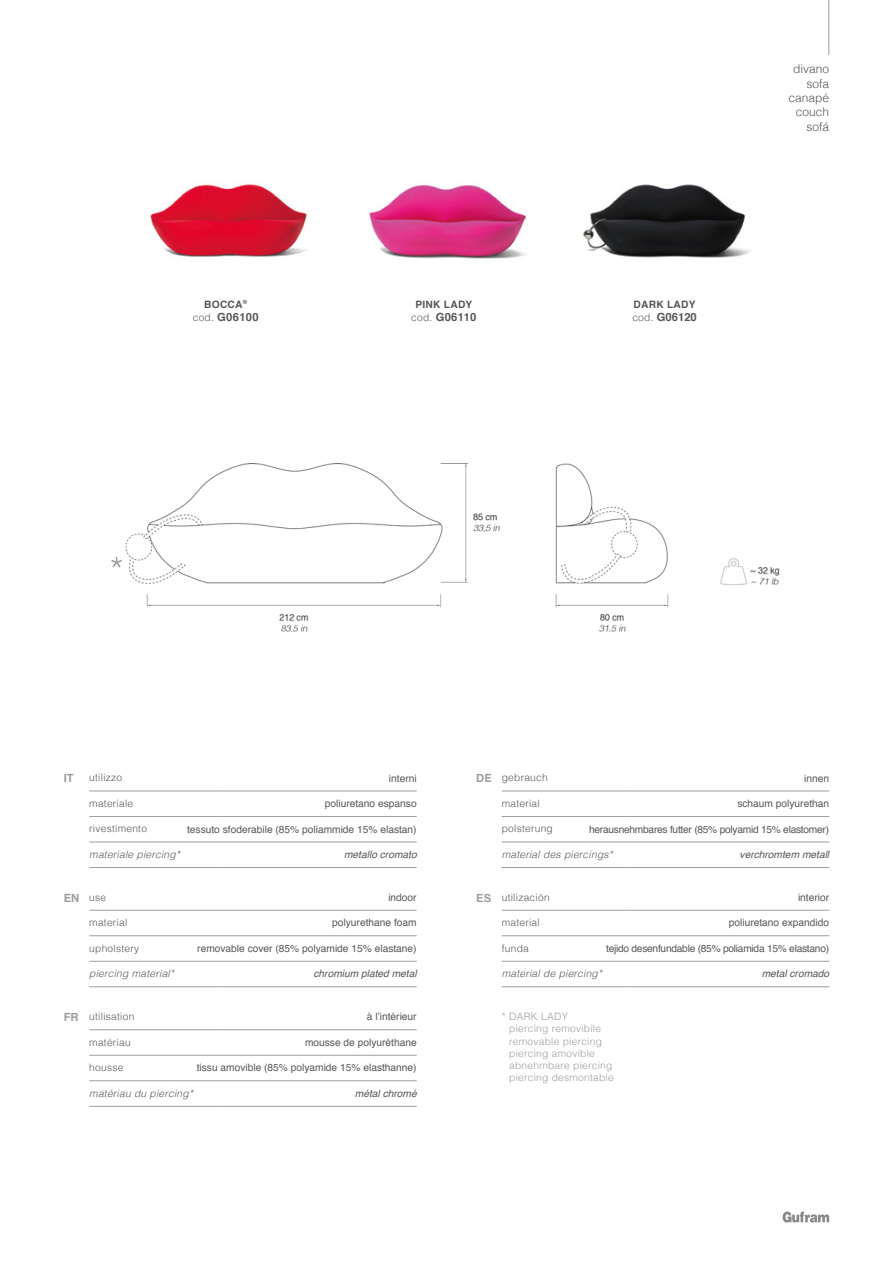
<style>
.page{position:relative;width:893px;height:1263px;background:#fff}
.page>*{position:absolute;margin:0;border:0;box-sizing:border-box;transform-origin:0 0}
.t1{font:300 12px/14.4px "Helvetica";color:#575756;text-align:right}
.t2{font:700 11.25px "Helvetica";letter-spacing:.025em;color:#575756}
.t3{font:700 11.25px "Helvetica";color:#9d9d9c}
.t4{font:10.2px "Helvetica";color:#575756}
.t5{font:300 10.2px "Helvetica";letter-spacing:.025em;color:#575756}
.t6{font:300 10.2px/12.3px "Helvetica";letter-spacing:.025em;color:#9d9d9c}
.t7{font:italic 300 10.2px "Helvetica";letter-spacing:.025em;color:#575756}
.t8{font:10.2px "Helvetica";letter-spacing:-.025em;color:#575756}
.t9{font:italic 10.2px "Helvetica";color:#575756}
.t10{font:700 10.2px "Helvetica";letter-spacing:.025em;color:#575756}
.s1{font-weight:300;font-size:10.2px}
</style>
<div class="page">
<svg style="left:783px;top:1211px;width:46px;height:11px"></svg>
<hr style="left:828px;top:0;width:1px;height:55px;background:#9d9d9c">
<img style="left:149px;top:184px;width:158px;height:73px">
<img style="left:369px;top:184px;width:158px;height:75px">
<img style="left:583px;top:184px;width:167px;height:74px">
<hr style="left:89px;top:816px;width:128px;height:1px;background:#9d9d9c">
<hr style="left:217px;top:816px;width:200px;height:1px;background:#9d9d9c">
<hr style="left:89px;top:790px;width:128px;height:1px;background:#9d9d9c">
<hr style="left:217px;top:790px;width:200px;height:1px;background:#9d9d9c">
<hr style="left:89px;top:842px;width:85px;height:1px;background:#9d9d9c">
<hr style="left:174px;top:842px;width:243px;height:1px;background:#9d9d9c">
<hr style="left:89px;top:935px;width:128px;height:1px;background:#9d9d9c">
<hr style="left:217px;top:935px;width:200px;height:1px;background:#9d9d9c">
<hr style="left:89px;top:910px;width:128px;height:1px;background:#9d9d9c">
<hr style="left:217px;top:910px;width:200px;height:1px;background:#9d9d9c">
<hr style="left:89px;top:961px;width:85px;height:1px;background:#9d9d9c">
<hr style="left:174px;top:961px;width:243px;height:1px;background:#9d9d9c">
<hr style="left:89px;top:1055px;width:128px;height:1px;background:#9d9d9c">
<hr style="left:217px;top:1055px;width:200px;height:1px;background:#9d9d9c">
<hr style="left:89px;top:1029px;width:128px;height:1px;background:#9d9d9c">
<hr style="left:217px;top:1029px;width:200px;height:1px;background:#9d9d9c">
<hr style="left:89px;top:1080px;width:85px;height:1px;background:#9d9d9c">
<hr style="left:174px;top:1080px;width:243px;height:1px;background:#9d9d9c">
<svg style="left:111px;top:557px;width:11px;height:10px"></svg>
<hr style="left:89px;top:867px;width:128px;height:1px;background:#9d9d9c">
<hr style="left:217px;top:867px;width:200px;height:1px;background:#9d9d9c">
<hr style="left:89px;top:986px;width:128px;height:1px;background:#9d9d9c">
<hr style="left:217px;top:986px;width:200px;height:1px;background:#9d9d9c">
<hr style="left:89px;top:1106px;width:128px;height:1px;background:#9d9d9c">
<hr style="left:217px;top:1106px;width:200px;height:1px;background:#9d9d9c">
<hr style="left:502px;top:816px;width:127px;height:1px;background:#9d9d9c">
<hr style="left:629px;top:816px;width:200px;height:1px;background:#9d9d9c">
<hr style="left:502px;top:790px;width:127px;height:1px;background:#9d9d9c">
<hr style="left:629px;top:790px;width:200px;height:1px;background:#9d9d9c">
<hr style="left:502px;top:842px;width:85px;height:1px;background:#9d9d9c">
<hr style="left:587px;top:842px;width:242px;height:1px;background:#9d9d9c">
<hr style="left:502px;top:867px;width:127px;height:1px;background:#9d9d9c">
<hr style="left:629px;top:867px;width:200px;height:1px;background:#9d9d9c">
<hr style="left:502px;top:935px;width:127px;height:1px;background:#9d9d9c">
<hr style="left:629px;top:935px;width:200px;height:1px;background:#9d9d9c">
<hr style="left:502px;top:910px;width:127px;height:1px;background:#9d9d9c">
<hr style="left:629px;top:910px;width:200px;height:1px;background:#9d9d9c">
<hr style="left:502px;top:961px;width:85px;height:1px;background:#9d9d9c">
<hr style="left:587px;top:961px;width:242px;height:1px;background:#9d9d9c">
<hr style="left:502px;top:986px;width:127px;height:1px;background:#9d9d9c">
<hr style="left:629px;top:986px;width:200px;height:1px;background:#9d9d9c">
<img style="left:126px;top:463px;width:654px;height:168px">
<p class="t10" style="left:204px;top:296px;width:45px">BOCCA<sup>®</sup></p>
<p class="t2" style="left:193px;top:308px;width:67px"><span class="s1">cod.</span> G06100</p>
<p class="t10" style="left:415px;top:296px;width:59px">PINK LADY</p>
<p class="t2" style="left:411px;top:308px;width:67px"><span class="s1">cod.</span> G06110</p>
<p class="t10" style="left:634px;top:296px;width:64px">DARK LADY</p>
<p class="t2" style="left:632px;top:308px;width:66px"><span class="s1">cod.</span> G06120</p>
<p class="t1" style="left:788px;top:61px;width:42px">divano sofa canapé couch sofá</p>
<p class="t3" style="left:64px;top:769px;width:12px">IT</p>
<p class="t5" style="left:89px;top:769px;width:34px">utilizzo</p>
<p class="t4" style="left:389px;top:770px;width:29px">interni</p>
<p class="t3" style="left:476px;top:769px;width:17px">DE</p>
<p class="t5" style="left:502px;top:769px;width:48px">gebrauch</p>
<p class="t4" style="left:804px;top:770px;width:26px">innen</p>
<p class="t5" style="left:89px;top:794px;width:45px">materiale</p>
<p class="t4" style="left:325px;top:796px;width:93px">poliuretano espanso</p>
<p class="t5" style="left:502px;top:794px;width:40px">material</p>
<p class="t4" style="left:737px;top:796px;width:93px">schaum polyurethan</p>
<p class="t5" style="left:89px;top:820px;width:59px">rivestimento</p>
<p class="t4" style="left:187px;top:821px;width:231px">tessuto sfoderabile (85% poliammide 15% elastan)</p>
<p class="t7" style="left:89px;top:845px;width:92px">materiale piercing*</p>
<p class="t9" style="left:344px;top:846px;width:74px">metallo cromato</p>
<p class="t5" style="left:502px;top:820px;width:53px">polsterung</p>
<p class="t8" style="left:589px;top:821px;width:242px">herausnehmbares futter (85% polyamid 15% elastomer)</p>
<p class="t7" style="left:502px;top:845px;width:113px">material des piercings*</p>
<p class="t9" style="left:740px;top:846px;width:91px">verchromtem metall</p>
<p class="t3" style="left:64px;top:889px;width:17px">EN</p>
<p class="t5" style="left:89px;top:888px;width:18px">use</p>
<p class="t4" style="left:388px;top:889px;width:30px">indoor</p>
<p class="t3" style="left:476px;top:889px;width:17px">ES</p>
<p class="t5" style="left:502px;top:888px;width:49px">utilización</p>
<p class="t4" style="left:798px;top:889px;width:33px">interior</p>
<p class="t5" style="left:89px;top:914px;width:40px">material</p>
<p class="t4" style="left:332px;top:915px;width:86px">polyurethane foam</p>
<p class="t5" style="left:502px;top:914px;width:40px">material</p>
<p class="t4" style="left:729px;top:915px;width:102px">poliuretano expandido</p>
<p class="t5" style="left:89px;top:939px;width:51px">upholstery</p>
<p class="t4" style="left:197px;top:940px;width:221px">removable cover (85% polyamide 15% elastane)</p>
<p class="t7" style="left:89px;top:965px;width:86px">piercing material*</p>
<p class="t9" style="left:314px;top:966px;width:105px">chromium plated metal</p>
<p class="t5" style="left:502px;top:939px;width:29px">funda</p>
<p class="t8" style="left:606px;top:940px;width:225px">tejido desenfundable (85% poliamida 15% elastano)</p>
<p class="t7" style="left:502px;top:965px;width:102px">material de piercing*</p>
<p class="t9" style="left:762px;top:966px;width:69px">metal cromado</p>
<p class="t3" style="left:64px;top:1008px;width:16px">FR</p>
<p class="t5" style="left:89px;top:1008px;width:47px">utilisation</p>
<p class="t4" style="left:367px;top:1009px;width:51px">à l’intérieur</p>
<p class="t5" style="left:89px;top:1033px;width:43px">matériau</p>
<p class="t4" style="left:305px;top:1034px;width:113px">mousse de polyuréthane</p>
<p class="t5" style="left:89px;top:1059px;width:36px">housse</p>
<p class="t4" style="left:197px;top:1060px;width:221px">tissu amovible (85% polyamide 15% elasthanne)</p>
<p class="t6" style="left:509px;top:1009px;width:106px;text-indent:-7px">* DARK LADY<br>piercing removibile removable piercing piercing amovible abnehmbare piercing piercing desmontable</p>
<p class="t7" style="left:89px;top:1084px;width:105px">matériau du piercing*</p>
<p class="t9" style="left:355px;top:1085px;width:63px">métal chromé</p>
</div>
